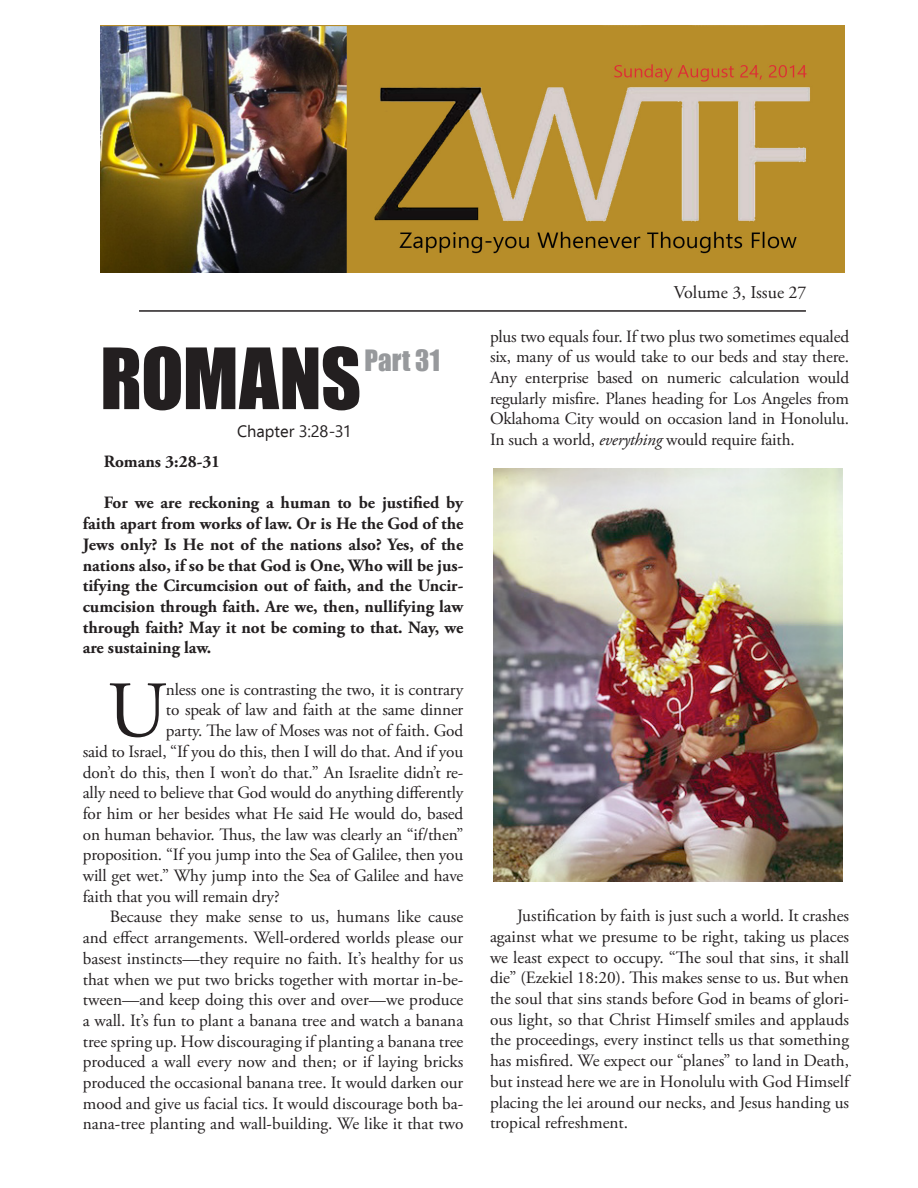
<style>
.page{position:relative;width:918px;height:1188px;background:#fff}
.page>*{position:absolute;margin:0;border:0;box-sizing:border-box;transform-origin:0 0}
.t1{font:79.65px "Adobe Garamond Pro";color:#231f20}
.t2{font:78px "Impact";letter-spacing:-.01em;color:#231f20}
.t3{font:27px "Impact";letter-spacing:.01em;color:#97999c}
.t4{font:18px "Adobe Garamond Pro";color:#231f20}
.t5{font:17.25px/20.7px "Adobe Garamond Pro";letter-spacing:-.01em;color:#231f20;text-align:justify}
.t6{font:700 17.25px/20.7px "Adobe Garamond Pro";color:#231f20;text-align:justify}
.t7{font:16.5px "Ebrima";letter-spacing:-.005em;color:#231f20}
.s1{font-style:italic}
</style>
<div class="page">
<img style="left:100px;top:26px;width:744px;height:247px">
<hr style="left:139px;top:310px;width:667px;height:2px;background:#231f20">
<img style="left:494px;top:468px;width:349px;height:413px">
<p class="t2" style="left:100px;top:318px;width:263px">ROMANS</p>
<p class="t3" style="left:364px;top:339px;width:77px">Part 31</p>
<p class="t7" style="left:237px;top:419px;width:116px">Chapter 3:28-31</p>
<p class="t6" style="left:104px;top:452px;width:118px">Romans 3:28-31</p>
<p class="t6" style="left:83px;top:493px;width:382px;text-indent:21px">For we are reckoning a human to be justified by faith apart from works of law. Or is He the God of the Jews only? Is He not of the nations also? Yes, of the nations also, if so be that God is One, Who will be jus&shy;tifying the Circumcision out of faith, and the Uncir&shy;cumcision through faith. Are we, then, nullifying law through faith? May it not be coming to that. Nay, we are sustaining law.</p>
<p class="t1" style="left:107px;top:663px;width:61px">U</p>
<p class="t5" style="left:166px;top:680px;width:299px">nless one is contrasting the two, it is contrary</p>
<p class="t5" style="left:166px;top:700px;width:299px">to speak of law and faith at the same dinner</p>
<p class="t5" style="left:166px;top:721px;width:299px">party. The law of Moses was not of faith. God</p>
<p class="t5" style="left:83px;top:742px;width:382px">said to Israel, “If you do this, then I will do that. And if you</p>
<p class="t5" style="left:83px;top:762px;width:382px">don’t do this, then I won’t do that.” An Israelite didn’t re-</p>
<p class="t5" style="left:83px;top:783px;width:382px">ally need to believe that God would do anything differently</p>
<p class="t5" style="left:83px;top:804px;width:382px">for him or her besides what He said He would do, based</p>
<p class="t5" style="left:83px;top:824px;width:382px">on human behavior. Thus, the law was clearly an “if/then”</p>
<p class="t5" style="left:83px;top:845px;width:382px">proposition. “If you jump into the Sea of Galilee, then you</p>
<p class="t5" style="left:83px;top:866px;width:382px">will get wet.” Why jump into the Sea of Galilee and have</p>
<p class="t5" style="left:83px;top:887px;width:198px">faith that you will remain dry?</p>
<p class="t5" style="left:83px;top:907px;width:382px;text-indent:27px">Because they make sense to us, humans like cause and effect arrangements. Well-ordered worlds please our basest instincts—they require no faith. It’s healthy for us that when we put two bricks together with mortar in-be&shy;tween—and keep doing this over and over—we produce a wall. It’s fun to plant a banana tree and watch a banana tree spring up. How discouraging if planting a banana tree produced a wall every now and then; or if laying bricks produced the occasional banana tree. It would darken our mood and give us facial tics. It would discourage both ba&shy;nana-tree planting and wall-building. We like it that two</p>
<p class="t4" style="left:674px;top:281px;width:134px">Volume 3, Issue 27</p>
<p class="t5" style="left:490px;top:326px;width:361px">plus two equals four. If two plus two sometimes equaled six, many of us would take to our beds and stay there.<br>Any enterprise based on numeric calculation would regularly misfire. Planes heading for Los Angeles from Oklahoma City would on occasion land in Honolulu.<br>In such a world, <span class="s1">everything</span> would require faith.</p>
<p class="t5" style="left:490px;top:906px;width:361px;text-indent:27px">Justification by faith is just such a world. It crashes against what we presume to be right, taking us places we least expect to occupy. “The soul that sins, it shall die” (Ezekiel 18:20). This makes sense to us. But when the soul that sins stands before God in beams of glori&shy;ous light, so that Christ Himself smiles and applauds the proceedings, every instinct tells us that something has misfired. We expect our “planes” to land in Death, but instead here we are in Honolulu with God Himself placing the lei around our necks, and Jesus handing us tropical refreshment.</p>
</div>
